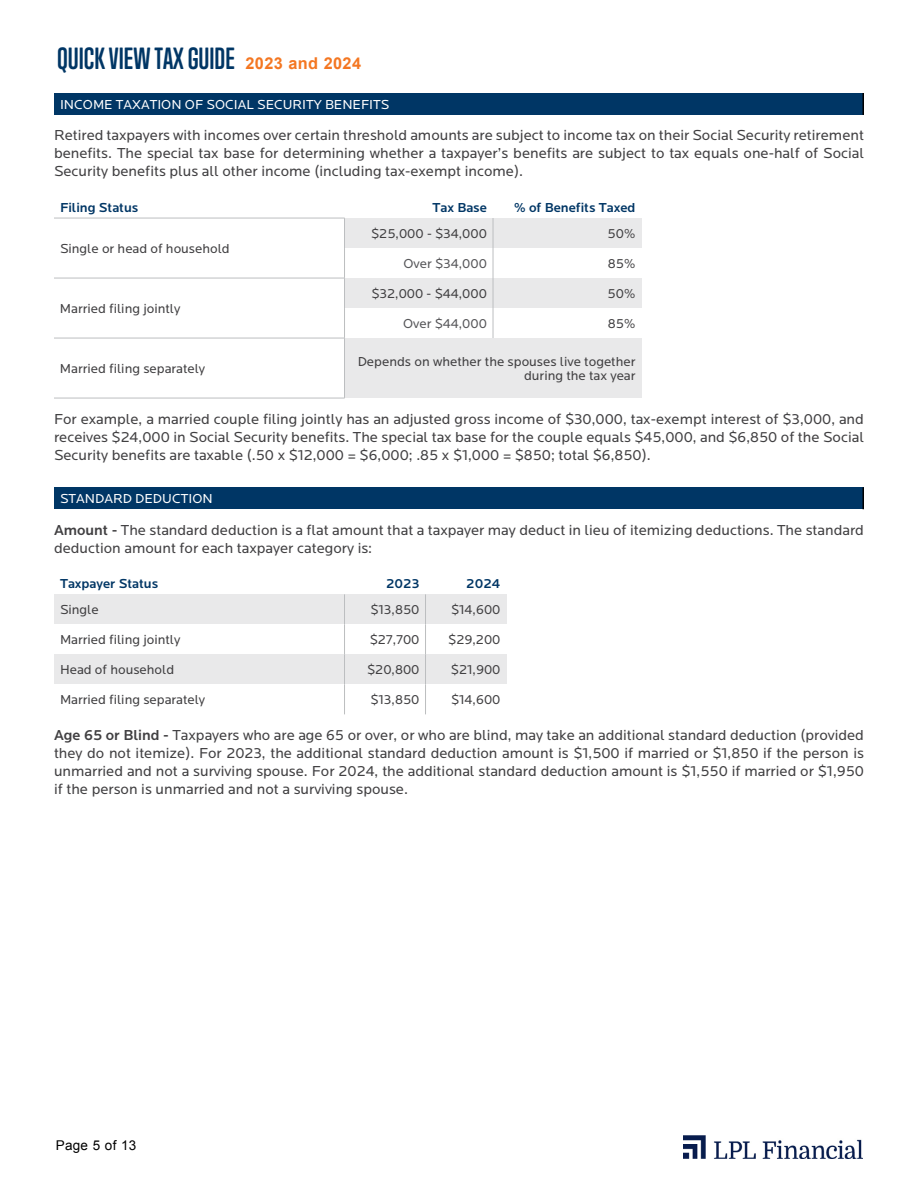
<style>
.page{position:relative;width:918px;height:1188px;background:#fff}
.page>*{position:absolute;margin:0;border:0;box-sizing:border-box;transform-origin:0 0}
.t1{font:700 28.05px "Trump Soft Pro";color:#003665}
.t2{font:15px/18px "Locator";color:#414042;text-align:justify}
.t3{font:13.5px/13.8px "Locator";color:#414042;text-align:right}
.t4{font:500 13.5px "Locator";color:#003665}
.t5{font:13.5px "Locator";color:#fff}
.t6{font:13.5px "Locator";color:#565659}
.t7{font:13.5px "Arial";letter-spacing:.02em;color:#000}
.s1{font-family:"Arial";font-size:16.35px;color:#f47722}
.s2{font-weight:500}
</style>
<div class="page">
<div style="left:54px;top:93px;width:809px;height:22px;background:#003665"></div>
<hr style="left:862px;top:93px;width:2px;height:22px;background:#000">
<div style="left:345px;top:218px;width:148px;height:30px;background:#e9e9ea"></div>
<div style="left:493px;top:218px;width:149px;height:30px;background:#e9e9ea"></div>
<div style="left:345px;top:278px;width:148px;height:30px;background:#e9e9ea"></div>
<div style="left:493px;top:278px;width:149px;height:30px;background:#e9e9ea"></div>
<div style="left:345px;top:338px;width:297px;height:60px;background:#e9e9ea"></div>
<hr style="left:54px;top:218px;width:291px;height:1px;background:#bcbec0">
<hr style="left:493px;top:218px;width:1px;height:30px;background:#bcbec0">
<hr style="left:493px;top:248px;width:1px;height:30px;background:#bcbec0">
<hr style="left:54px;top:278px;width:291px;height:1px;background:#bcbec0">
<hr style="left:493px;top:278px;width:1px;height:30px;background:#bcbec0">
<hr style="left:493px;top:308px;width:1px;height:30px;background:#bcbec0">
<hr style="left:54px;top:338px;width:291px;height:1px;background:#bcbec0">
<hr style="left:54px;top:398px;width:291px;height:1px;background:#bcbec0">
<hr style="left:344px;top:218px;width:1px;height:30px;background:#bcbec0">
<hr style="left:344px;top:248px;width:1px;height:30px;background:#bcbec0">
<hr style="left:344px;top:278px;width:1px;height:30px;background:#bcbec0">
<hr style="left:344px;top:308px;width:1px;height:30px;background:#bcbec0">
<hr style="left:344px;top:338px;width:1px;height:60px;background:#bcbec0">
<div style="left:54px;top:487px;width:809px;height:22px;background:#003665"></div>
<hr style="left:862px;top:487px;width:2px;height:22px;background:#000">
<div style="left:54px;top:594px;width:291px;height:30px;background:#e9e9ea"></div>
<div style="left:345px;top:594px;width:81px;height:30px;background:#e9e9ea"></div>
<div style="left:426px;top:594px;width:81px;height:30px;background:#e9e9ea"></div>
<div style="left:54px;top:654px;width:291px;height:30px;background:#e9e9ea"></div>
<div style="left:345px;top:654px;width:81px;height:30px;background:#e9e9ea"></div>
<div style="left:426px;top:654px;width:81px;height:30px;background:#e9e9ea"></div>
<hr style="left:344px;top:594px;width:1px;height:30px;background:#bcbec0">
<hr style="left:344px;top:624px;width:1px;height:30px;background:#bcbec0">
<hr style="left:344px;top:654px;width:1px;height:30px;background:#bcbec0">
<hr style="left:344px;top:684px;width:1px;height:30px;background:#bcbec0">
<hr style="left:425px;top:594px;width:1px;height:30px;background:#bcbec0">
<hr style="left:425px;top:624px;width:1px;height:30px;background:#bcbec0">
<hr style="left:425px;top:654px;width:1px;height:30px;background:#bcbec0">
<hr style="left:425px;top:684px;width:1px;height:30px;background:#bcbec0">
<img style="left:684px;top:1136px;width:178px;height:23px">
<h1 class="t1" style="left:57px;top:41px;width:306px">QUICK VIEW TAX GUIDE <span class="s1">2023 and 2024</span></h1>
<p class="t5" style="left:60px;top:97px;width:331px">INCOME TAXATION OF SOCIAL SECURITY BENEFITS</p>
<p class="t2" style="left:54px;top:127px;width:812px">Retired taxpayers with incomes over certain threshold amounts are subject to income tax on their Social Security retirement benefits. The special tax base for determining whether a taxpayer’s benefits are subject to tax equals one-half of Social Security benefits plus all other income (including tax-exempt income).</p>
<p class="t4" style="left:60px;top:200px;width:80px">Filing Status</p>
<p class="t4" style="left:433px;top:200px;width:56px">Tax Base</p>
<p class="t4" style="left:514px;top:200px;width:123px">% of Benefits Taxed</p>
<p class="t3" style="left:60px;top:242px;width:171px">Single or head of household</p>
<p class="t3" style="left:371px;top:227px;width:117px">$25,000 - $34,000</p>
<p class="t3" style="left:608px;top:227px;width:29px">50%</p>
<p class="t6" style="left:403px;top:256px;width:85px">Over $34,000</p>
<p class="t3" style="left:608px;top:257px;width:29px">85%</p>
<p class="t3" style="left:60px;top:302px;width:122px">Married filing jointly</p>
<p class="t3" style="left:371px;top:287px;width:117px">$32,000 - $44,000</p>
<p class="t3" style="left:608px;top:287px;width:29px">50%</p>
<p class="t6" style="left:403px;top:316px;width:85px">Over $44,000</p>
<p class="t3" style="left:608px;top:317px;width:29px">85%</p>
<p class="t3" style="left:60px;top:362px;width:147px">Married filing separately</p>
<p class="t3" style="left:358px;top:355px;width:279px">Depends on whether the spouses live together during the tax year</p>
<p class="t2" style="left:54px;top:410px;width:812px">For example, a married couple filing jointly has an adjusted gross income of $30,000, tax-exempt interest of $3,000, and receives $24,000 in Social Security benefits. The special tax base for the couple equals $45,000, and $6,850 of the Social Security benefits are taxable (.50 x $12,000 = $6,000; .85 x $1,000 = $850; total $6,850).</p>
<p class="t5" style="left:60px;top:492px;width:154px">STANDARD DEDUCTION</p>
<p class="t2" style="left:54px;top:521px;width:812px"><span class="s2">Amount -</span> The standard deduction is a flat amount that a taxpayer may deduct in lieu of itemizing deductions. The standard deduction amount for each taxpayer category is:</p>
<p class="t4" style="left:60px;top:576px;width:100px">Taxpayer Status</p>
<p class="t4" style="left:386px;top:576px;width:35px">2023</p>
<p class="t4" style="left:466px;top:576px;width:36px">2024</p>
<p class="t3" style="left:60px;top:603px;width:40px">Single</p>
<p class="t3" style="left:370px;top:603px;width:51px">$13,850</p>
<p class="t3" style="left:451px;top:603px;width:51px">$14,600</p>
<p class="t3" style="left:60px;top:633px;width:122px">Married filing jointly</p>
<p class="t3" style="left:370px;top:633px;width:51px">$27,700</p>
<p class="t3" style="left:448px;top:633px;width:54px">$29,200</p>
<p class="t3" style="left:60px;top:663px;width:116px">Head of household</p>
<p class="t3" style="left:367px;top:663px;width:54px">$20,800</p>
<p class="t3" style="left:451px;top:663px;width:51px">$21,900</p>
<p class="t3" style="left:60px;top:693px;width:147px">Married filing separately</p>
<p class="t3" style="left:370px;top:693px;width:51px">$13,850</p>
<p class="t3" style="left:451px;top:693px;width:51px">$14,600</p>
<p class="t2" style="left:54px;top:726px;width:812px"><span class="s2">Age 65 or Blind -</span> Taxpayers who are age 65 or over, or who are blind, may take an additional standard deduction (provided they do not itemize). For 2023, the additional standard deduction amount is $1,500 if married or $1,850 if the person is unmarried and not a surviving spouse. For 2024, the additional standard deduction amount is $1,550 if married or $1,950 if the person is unmarried and not a surviving spouse.</p>
<p class="t7" style="left:56px;top:1136px;width:82px">Page 5 of 13</p>
</div>
